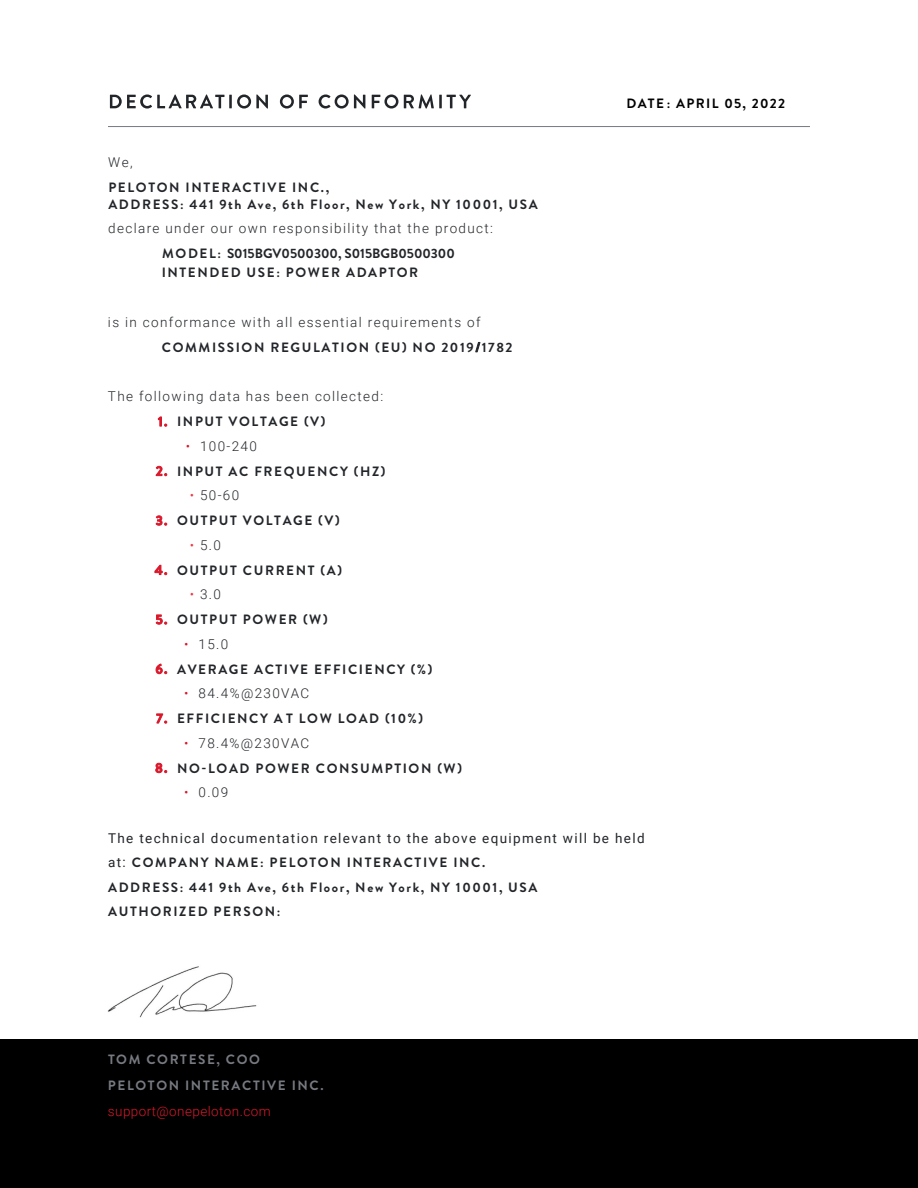
<style>
.page{position:relative;width:918px;height:1188px;background:#fff}
.page>*{position:absolute;margin:0;border:0;box-sizing:border-box;transform-origin:0 0}
.t1{font:700 13.5px/24.8px "Brandon Grotesque";letter-spacing:.12em;color:#222529}
.t2{font:300 13.5px "Roboto";letter-spacing:.1em;color:#222529}
.t3{font:13.5px "Roboto";letter-spacing:.1em;color:#222529}
.t4{font:700 13.5px/18.9px "Brandon Grotesque";color:#222529}
.t5{font:700 13.5px/26px "Brandon Grotesque";letter-spacing:.12em;color:#777a81}
.t6{font:300 13.5px "Roboto";letter-spacing:.03em;color:#d9182b}
.t7{font:700 13.5px "Brandon Grotesque";letter-spacing:.1em;color:#000}
.s1{color:#d9182b}
.s2{color:#ef3b4b}
.s3{font-family:"Roboto";font-weight:400}
</style>
<div class="page">
<div style="left:0;top:1040px;width:918px;height:148px;background:#000"></div>
<hr style="left:108px;top:126px;width:702px;height:1px;background:#777a81">
<svg style="left:110px;top:94px;width:361px;height:15px"></svg>
<img style="left:107px;top:966px;width:150px;height:52px">
<p class="t7" style="left:626px;top:94px;width:160px">DATE : APRIL 05, 2022</p>
<p class="t2" style="left:108px;top:153px;width:26px">We,</p>
<p class="t1" style="left:108px;top:179px;width:431px;line-height:17.5px">PELOTON INTERACTIVE INC.,<br>ADDRESS: 441 9th Ave, 6th Floor, New York, NY 10001, USA</p>
<p class="t2" style="left:108px;top:219px;width:386px">declare under our own responsibility that the product:</p>
<p class="t4" style="left:162px;top:244px;width:295px">MODEL: S015BGV0500300, S015BGB0500300<br>INTENDED USE: POWER ADAPTOR</p>
<p class="t2" style="left:108px;top:313px;width:374px">is in conformance with all essential requirements of</p>
<p class="t1" style="left:162px;top:335px;width:352px">COMMISSION REGULATION (EU) NO 2019/1782</p>
<p class="t2" style="left:108px;top:387px;width:277px">The following data has been collected:</p>
<p class="t1" style="left:158px;top:409px;width:169px"><span class="s1">1.</span> INPUT VOLTAGE (V)</p>
<p class="t2" style="left:186px;top:437px;width:73px"><span class="s1">•</span> 100-240</p>
<p class="t1" style="left:156px;top:459px;width:231px"><span class="s1">2.</span> INPUT AC FREQUENCY (HZ)</p>
<p class="t2" style="left:190px;top:486px;width:51px"><span class="s2">•</span> 50-60</p>
<p class="t1" style="left:156px;top:508px;width:186px"><span class="s1">3.</span> OUTPUT VOLTAGE (V)</p>
<p class="t2" style="left:190px;top:536px;width:33px"><span class="s2">•</span> 5.0</p>
<p class="t1" style="left:155px;top:558px;width:189px"><span class="s1">4.</span> OUTPUT CURRENT (A)</p>
<p class="t2" style="left:190px;top:585px;width:33px"><span class="s2">•</span> 3.0</p>
<p class="t1" style="left:156px;top:607px;width:174px"><span class="s1">5.</span> OUTPUT POWER (W)</p>
<p class="t2" style="left:184px;top:635px;width:46px"><span class="s1">•</span> 15.0</p>
<p class="t1" style="left:155px;top:657px;width:278px"><span class="s1">6.</span> AVERAGE ACTIVE EFFICIENCY (%)</p>
<p class="t2" style="left:184px;top:684px;width:127px"><span class="s1">•</span> 84.4%@230VAC</p>
<p class="t1" style="left:156px;top:706px;width:268px"><span class="s1">7.</span> EFFICIENCY A T LOW LOAD (10%)</p>
<p class="t2" style="left:184px;top:734px;width:127px"><span class="s1">•</span> 78.4%@230VAC</p>
<p class="t1" style="left:155px;top:756px;width:308px"><span class="s1">8.</span> NO-LOAD POWER CONSUMPTION (W)</p>
<p class="t2" style="left:184px;top:783px;width:46px"><span class="s1">•</span> 0.09</p>
<p class="t3" style="left:108px;top:829px;width:538px">The technical documentation relevant to the above equipment will be held</p>
<p class="t1" style="left:108px;top:850px;width:431px"><span class="s3">at:</span> COMPANY NAME: PELOTON INTERACTIVE INC.<br>ADDRESS: 441 9th Ave, 6th Floor, New York, NY 10001, USA<br>AUTHORIZED PERSON:</p>
<p class="t5" style="left:108px;top:1047px;width:217px">TOM CORTESE, COO<br>PELOTON INTERACTIVE INC.</p>
<p class="t6" style="left:108px;top:1102px;width:164px">support@onepeloton.com</p>
</div>
